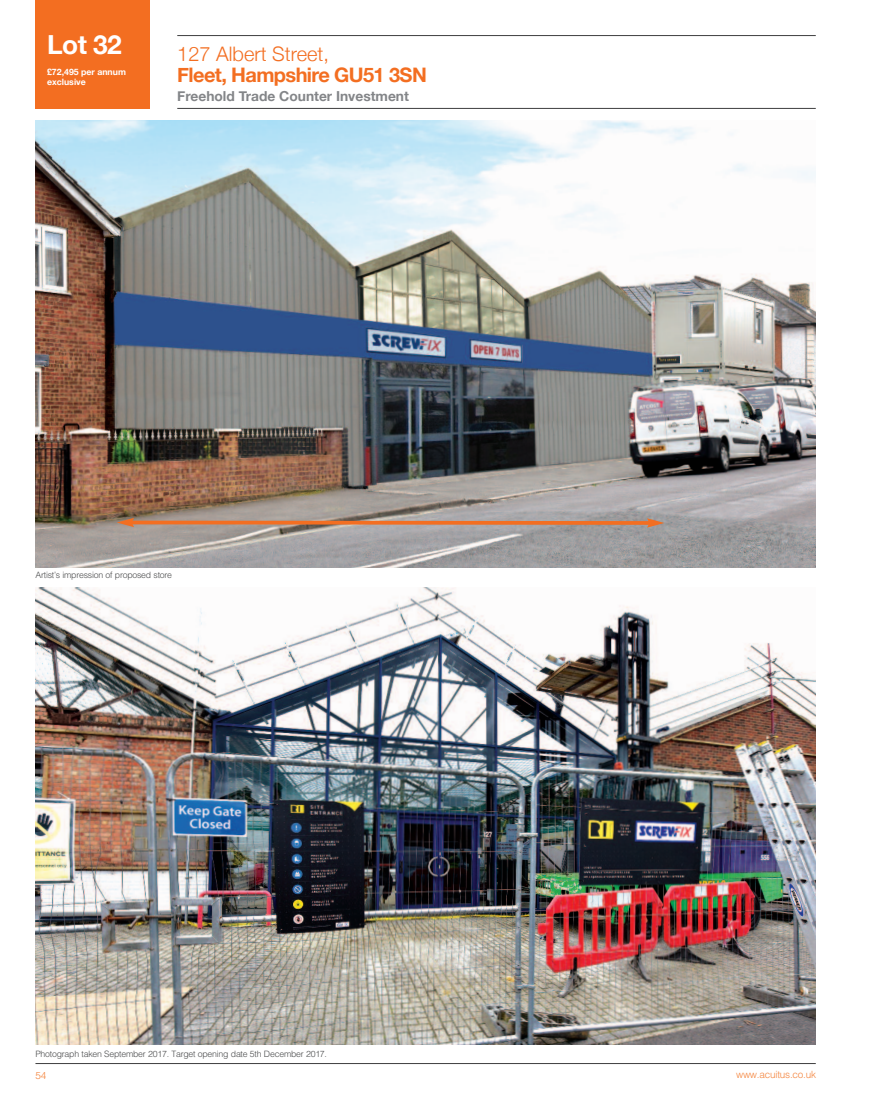
<style>
.page{position:relative;width:869px;height:1099px;background:#fff}
.page>*{position:absolute;margin:0;border:0;box-sizing:border-box;transform-origin:0 0}
.t1{font:700 26.25px "Helvetica Neue";color:#fff}
.t2{font:700 20px "Helvetica Neue";letter-spacing:-.03em;color:#f36e21}
.t3{font:300 20px "Helvetica Neue";color:#f36e21}
.t4{font:700 13.75px "Helvetica Neue";color:#838588}
.t5{font:300 10px "Helvetica";letter-spacing:-.025em;color:#f4833b}
.t6{font:300 8.75px "Helvetica";letter-spacing:-.025em;color:#4b4c4d}
.t7{font:700 8.75px/10px "Helvetica Neue";color:#fff}
</style>
<div class="page">
<div style="left:35px;top:0;width:114px;height:108px;background:#f36e21"></div>
<img style="left:35px;top:120px;width:780px;height:448px">
<img style="left:35px;top:587px;width:780px;height:457px">
<hr style="left:177px;top:35px;width:638px;height:1px;background:#3e3e3f">
<hr style="left:177px;top:108px;width:638px;height:1px;background:#3e3e3f">
<hr style="left:35px;top:1063px;width:780px;height:1px;background:#3e3e3f">
<svg style="left:117px;top:518px;width:547px;height:9px"></svg>
<h1 class="t1" style="left:47px;top:29px;width:76px">Lot 32</h1>
<p class="t7" style="left:47px;top:67px;width:80px">£72,495 per annum exclusive</p>
<h2 class="t3" style="left:177px;top:41px;width:153px">127 Albert Street,</h2>
<h2 class="t2" style="left:177px;top:63px;width:251px">Fleet, Hampshire GU51 3SN</h2>
<h3 class="t4" style="left:177px;top:88px;width:233px">Freehold Trade Counter Investment</h3>
<p class="t6" style="left:35px;top:567px;width:138px">Artist’s impression of proposed store</p>
<p class="t6" style="left:35px;top:1046px;width:293px">Photograph taken September 2017. Target opening date 5th December 2017.</p>
<p class="t5" style="left:35px;top:1066px;width:12px">54</p>
<p class="t5" style="left:735px;top:1065px;width:81px">www.acuitus.co.uk</p>
</div>
